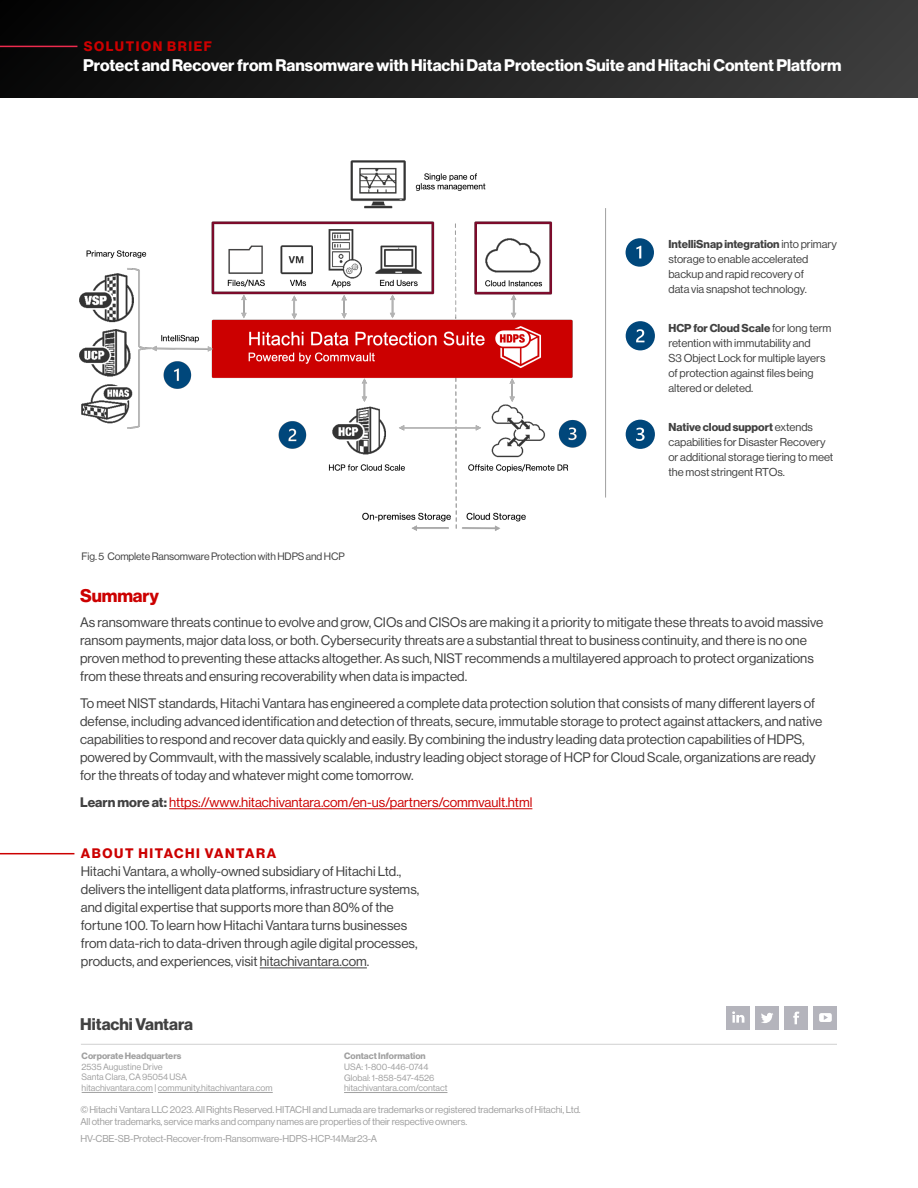
<style>
.page{position:relative;width:918px;height:1188px;background:#fff}
.page>*{position:absolute;margin:0;border:0;box-sizing:border-box;transform-origin:0 0}
.Primary-Subhead-Red{font:18px "N Haas Grotesk DS Pro 75 Bd";letter-spacing:-.005em;color:#c00}
.t1{font:16.5px "N Haas Grotesk DS Pro 75 Bd";color:#fff}
.t2{font:16.5px "N Haas Grotesk DS Pro 75 Bd";color:#414141}
.Body{font:13.5px/18px "N Haas Grotesk DS Pro 55 Rg";color:#414141}
.Body-2{font:13.5px "N Haas Grotesk DS Pro 55 Rg";color:#c00}
.Doc_Type_RED{font:13.5px "N Haas Grotesk DS Pro 75 Bd";letter-spacing:.115em;color:#c00}
.Body-3{font:11.25px/15px "N Haas Grotesk DS Pro 55 Rg";color:#414141}
.t3{font:10.5px "N Haas Grotesk DS Pro 55 Rg";letter-spacing:-.01em;color:#414141}
.t4{font:9.75px/12px "N Haas Grotesk DS Pro 55 Rg";letter-spacing:-.01em;color:#a0a0a0}
.t5{font:9px/10.8px "N Haas Grotesk DS Pro 55 Rg";color:#a0a0a0}
.t6{font:9px "N Haas Grotesk DS Pro 75 Bd";color:#a0a0a0}
.s1{font-family:"N Haas Grotesk DS Pro 75 Bd"}
.s2{font-family:"N Haas Grotesk DS Pro 75 Bd";color:#414141}
</style>
<div class="page">
<div style="left:0;top:0;width:918px;height:98px;background:linear-gradient(to right,#040404,#3d3d3d)"></div>
<hr style="left:81px;top:1044px;width:756px;height:1px;background:#d0d0d0">
<div style="left:785px;top:1006px;width:23px;height:23px;background:#b4b4bc"></div>
<svg style="left:793px;top:1012px;width:6px;height:12px"></svg>
<div style="left:726px;top:1006px;width:24px;height:23px;background:#b4b4bc"></div>
<svg style="left:732px;top:1011px;width:12px;height:12px"></svg>
<div style="left:756px;top:1006px;width:23px;height:23px;background:#b4b4bc"></div>
<svg style="left:761px;top:1013px;width:12px;height:10px"></svg>
<div style="left:814px;top:1006px;width:23px;height:23px;background:#b4b4bc"></div>
<svg style="left:819px;top:1013px;width:13px;height:9px"></svg>
<hr style="left:0;top:46px;width:77px;height:1px;background:#ed2b4e">
<hr style="left:82px;top:1092px;width:71px;height:1px;background:#a0a0a0">
<hr style="left:158px;top:1092px;width:115px;height:1px;background:#a0a0a0">
<hr style="left:344px;top:1092px;width:103px;height:1px;background:#a0a0a0">
<img style="left:79px;top:221px;width:508px;height:310px">
<img style="left:350px;top:160px;width:136px;height:49px">
<hr style="left:0;top:853px;width:74px;height:1px;background:#c00">
<hr style="left:260px;top:968px;width:107px;height:1px;background:#414141">
<hr style="left:169px;top:809px;width:363px;height:1px;background:#c00">
<svg style="left:626px;top:238px;width:28px;height:29px"></svg>
<svg style="left:626px;top:321px;width:29px;height:29px"></svg>
<svg style="left:626px;top:420px;width:29px;height:29px"></svg>
<hr style="left:605px;top:208px;width:1px;height:290px;background:#a0a0a0">
<p class="Doc_Type_RED" style="left:84px;top:38px;width:130px">SOLUTION BRIEF</p>
<p class="t1" style="left:83px;top:55px;width:760px">Protect and Recover from Ransomware with Hitachi Data Protection Suite and Hitachi Content Platform</p>
<p class="t3" style="left:82px;top:551px;width:265px">Fig. 5 Complete Ransomware Protection with HDPS and HCP</p>
<p class="Body-3" style="left:668px;top:237px;width:170px"><span class="s1">IntelliSnap integration</span> into primary storage to enable accelerated backup and rapid recovery of<br>data via snapshot technology.</p>
<p class="Body-3" style="left:668px;top:321px;width:165px"><span class="s1">HCP for Cloud Scale</span> for long term retention with immutability and<br>S3 Object Lock for multiple layers of protection against files being altered or deleted.</p>
<p class="Body-3" style="left:668px;top:419px;width:166px"><span class="s1">Native cloud support</span> extends capabilities for Disaster Recovery or additional storage tiering to meet the most stringent RTOs.</p>
<p class="Primary-Subhead-Red" style="left:80px;top:585px;width:80px">Summary</p>
<p class="Body" style="left:80px;top:613px;width:745px">As ransomware threats continue to evolve and grow, CIOs and CISOs are making it a priority to mitigate these threats to avoid massive ransom payments, major data loss, or both. Cybersecurity threats are a substantial threat to business continuity, and there is no one proven method to preventing these attacks altogether. As such, NIST recommends a multilayered approach to protect organizations from these threats and ensuring recoverability when data is impacted.</p>
<p class="Body" style="left:80px;top:694px;width:744px">To meet NIST standards, Hitachi Vantara has engineered a complete data protection solution that consists of many different layers of defense, including advanced identification and detection of threats, secure, immutable storage to protect against attackers, and native capabilities to respond and recover data quickly and easily. By combining the industry leading data protection capabilities of HDPS, powered by Commvault, with the massively scalable, industry leading object storage of HCP for Cloud Scale, organizations are ready for the threats of today and whatever might come tomorrow.</p>
<p class="Body-2" style="left:80px;top:795px;width:454px"><span class="s2">Learn more at:</span> https://www.hitachivantara.com/en-us/partners/commvault.html</p>
<p class="Doc_Type_RED" style="left:81px;top:846px;width:197px">ABOUT HITACHI VANTARA</p>
<p class="Body" style="left:81px;top:862px;width:340px">Hitachi Vantara, a wholly-owned subsidiary of Hitachi Ltd., delivers the intelligent data platforms, infrastructure systems, and digital expertise that supports more than 80% of the fortune 100. To learn how Hitachi Vantara turns businesses from data-rich to data-driven through agile digital processes, products, and experiences, visit hitachivantara.com.</p>
<p class="t2" style="left:80px;top:1015px;width:115px">Hitachi Vantara</p>
<p class="t6" style="left:82px;top:1050px;width:101px">Corporate Headquarters</p>
<p class="t5" style="left:82px;top:1061px;width:193px">2535 Augustine Drive<br>Santa Clara, CA 95054 USA<br>hitachivantara.com | community.hitachivantara.com</p>
<p class="t6" style="left:344px;top:1051px;width:83px">Contact Information</p>
<p class="t5" style="left:344px;top:1061px;width:105px">USA: 1-800-446-0744<br>Global: 1-858-547-4526 hitachivantara.com/contact</p>
<p class="t4" style="left:80px;top:1104px;width:502px">© Hitachi Vantara LLC 2023. All Rights Reserved. HITACHI and Lumada are trademarks or registered trademarks of Hitachi, Ltd.<br>All other trademarks, service marks and company names are properties of their respective owners.</p>
<p class="t4" style="left:80px;top:1132px;width:298px">HV-CBE-SB-Protect-Recover-from-Ransomware-HDPS-HCP-14Mar23-A</p>
</div>
